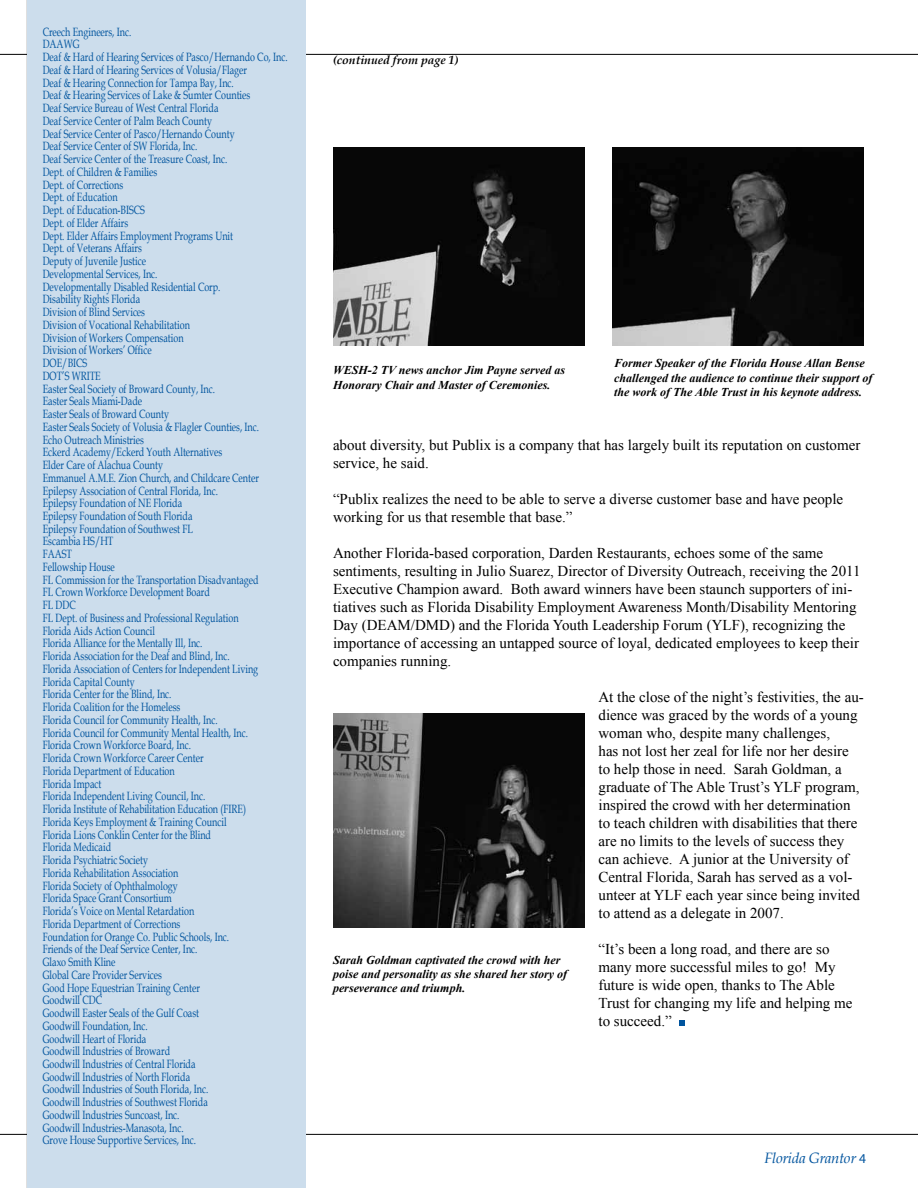
<style>
.page{position:relative;width:918px;height:1188px;background:#fff}
.page>*{position:absolute;margin:0;border:0;box-sizing:border-box;transform-origin:0 0}
.t1{font:15px/18px "Times New Roman";color:#000}
.t2{font:italic 15px "Book Antiqua";letter-spacing:-.02em;color:#00549e}
.t3{font:12px/12.8px "Book Antiqua";color:#00549e;scale:.75 1}
.t4{font:italic 700 12px/14.4px "Times New Roman";color:#000}
.t5{font:italic 700 12px "Book Antiqua";color:#000}
.s1{font-family:"Myriad Pro";font-style:normal;font-size:13.5px}
</style>
<div class="page">
<hr style="left:0;top:1134px;width:918px;height:1px;background:#000">
<hr style="left:27px;top:0;width:1px;height:1188px;background:#000">
<hr style="left:0;top:54px;width:918px;height:1px;background:#000">
<svg style="left:679px;top:1021px;width:6px;height:5px"></svg>
<div style="left:28px;top:0;width:278px;height:1188px;background:#ccddec"></div>
<img style="left:333px;top:148px;width:252px;height:198px">
<img style="left:612px;top:148px;width:252px;height:198px">
<img style="left:333px;top:714px;width:252px;height:214px">
<p class="t3" style="left:43px;top:25px;width:328px">Creech Engineers, Inc.<br>DAAWG<br>Deaf &amp; Hard of Hearing Services of Pasco/Hernando Co, Inc.<br>Deaf &amp; Hard of Hearing Services of Volusia/Flager<br>Deaf &amp; Hearing Connection for Tampa Bay, Inc.<br>Deaf &amp; Hearing Services of Lake &amp; Sumter Counties<br>Deaf Service Bureau of West Central Florida<br>Deaf Service Center of Palm Beach County<br>Deaf Service Center of Pasco/Hernando County<br>Deaf Service Center of SW Florida, Inc.<br>Deaf Service Center of the Treasure Coast, Inc.<br>Dept. of Children &amp; Families<br>Dept. of Corrections<br>Dept. of Education<br>Dept. of Education-BISCS<br>Dept. of Elder Affairs<br>Dept. Elder Affairs Employment Programs Unit<br>Dept. of Veterans Affairs<br>Deputy of Juvenile Justice<br>Developmental Services, Inc.<br>Developmentally Disabled Residential Corp.<br>Disability Rights Florida<br>Division of Blind Services<br>Division of Vocational Rehabilitation<br>Division of Workers Compensation<br>Division of Workers’ Office<br>DOE/BICS<br>DOT’S WRITE<br>Easter Seal Society of Broward County, Inc.<br>Easter Seals Miami-Dade<br>Easter Seals of Broward County<br>Easter Seals Society of Volusia &amp; Flagler Counties, Inc.<br>Echo Outreach Ministries<br>Eckerd Academy/Eckerd Youth Alternatives<br>Elder Care of Alachua County<br>Emmanuel A.M.E. Zion Church, and Childcare Center Epilepsy Association of Central Florida, Inc.<br>Epilepsy Foundation of NE Florida<br>Epilepsy Foundation of South Florida<br>Epilepsy Foundation of Southwest FL<br>Escambia HS/HT<br>FAAST<br>Fellowship House<br>FL Commission for the Transportation Disadvantaged<br>FL Crown Workforce Development Board<br>FL DDC<br>FL Dept. of Business and Professional Regulation<br>Florida Aids Action Council<br>Florida Alliance for the Mentally Ill, Inc.<br>Florida Association for the Deaf and Blind, Inc.<br>Florida Association of Centers for Independent Living Florida Capital County<br>Florida Center for the Blind, Inc.<br>Florida Coalition for the Homeless<br>Florida Council for Community Health, Inc.<br>Florida Council for Community Mental Health, Inc.<br>Florida Crown Workforce Board, Inc.<br>Florida Crown Workforce Career Center<br>Florida Department of Education<br>Florida Impact<br>Florida Independent Living Council, Inc.<br>Florida Institute of Rehabilitation Education (FIRE)<br>Florida Keys Employment &amp; Training Council<br>Florida Lions Conklin Center for the Blind<br>Florida Medicaid<br>Florida Psychiatric Society<br>Florida Rehabilitation Association<br>Florida Society of Ophthalmology<br>Florida Space Grant Consortium<br>Florida’s Voice on Mental Retardation<br>Florida Department of Corrections<br>Foundation for Orange Co. Public Schools, Inc.<br>Friends of the Deaf Service Center, Inc.<br>Glaxo Smith Kline<br>Global Care Provider Services<br>Good Hope Equestrian Training Center<br>Goodwill CDC<br>Goodwill Easter Seals of the Gulf Coast<br>Goodwill Foundation, Inc.<br>Goodwill Heart of Florida<br>Goodwill Industries of Broward<br>Goodwill Industries of Central Florida<br>Goodwill Industries of North Florida<br>Goodwill Industries of South Florida, Inc.<br>Goodwill Industries of Southwest Florida<br>Goodwill Industries Suncoast, Inc.<br>Goodwill Industries-Manasota, Inc.<br>Grove House Supportive Services, Inc.</p>
<p class="t5" style="left:333px;top:51px;width:127px">(continued from page 1)</p>
<p class="t4" style="left:333px;top:363px;width:234px">WESH-2 TV news anchor Jim Payne served as<br>Honorary Chair and Master of Ceremonies.</p>
<p class="t4" style="left:614px;top:356px;width:260px">Former Speaker of the Florida House Allan Bense challenged the audience to continue their support of the work of The Able Trust in his keynote address.</p>
<p class="t1" style="left:333px;top:436px;width:529px">about diversity, but Publix is a company that has largely built its reputation on customer service, he said.</p>
<p class="t1" style="left:333px;top:490px;width:512px">“Publix realizes the need to be able to serve a diverse customer base and have people working for us that resemble that base.”</p>
<p class="t1" style="left:333px;top:544px;width:529px">Another Florida-based corporation, Darden Restaurants, echoes some of the same sentiments, resulting in Julio Suarez, Director of Diversity Outreach, receiving the 2011<br>Executive Champion award. Both award winners have been staunch supporters of ini&shy;tiatives such as Florida Disability Employment Awareness Month/Disability Mentoring Day (DEAM/DMD) and the Florida Youth Leadership Forum (YLF), recognizing the importance of accessing an untapped source of loyal, dedicated employees to keep their companies running.</p>
<p class="t1" style="left:598px;top:688px;width:267px">At the close of the night’s festivities, the au&shy;dience was graced by the words of a young woman who, despite many challenges,<br>has not lost her zeal for life nor her desire to help those in need. Sarah Goldman, a graduate of The Able Trust’s YLF program, inspired the crowd with her determination to teach children with disabilities that there are no limits to the levels of success they can achieve. A junior at the University of Central Florida, Sarah has served as a vol&shy;unteer at YLF each year since being invited to attend as a delegate in 2007.</p>
<p class="t1" style="left:598px;top:940px;width:256px">“It’s been a long road, and there are so many more successful miles to go! My future is wide open, thanks to The Able<br>Trust for changing my life and helping me to succeed.”</p>
<p class="t4" style="left:333px;top:952px;width:236px">Sarah Goldman captivated the crowd with her poise and personality as she shared her story of perseverance and triumph.</p>
<p class="t2" style="left:764px;top:1148px;width:104px">Florida Grantor <span class="s1">4</span></p>
</div>
